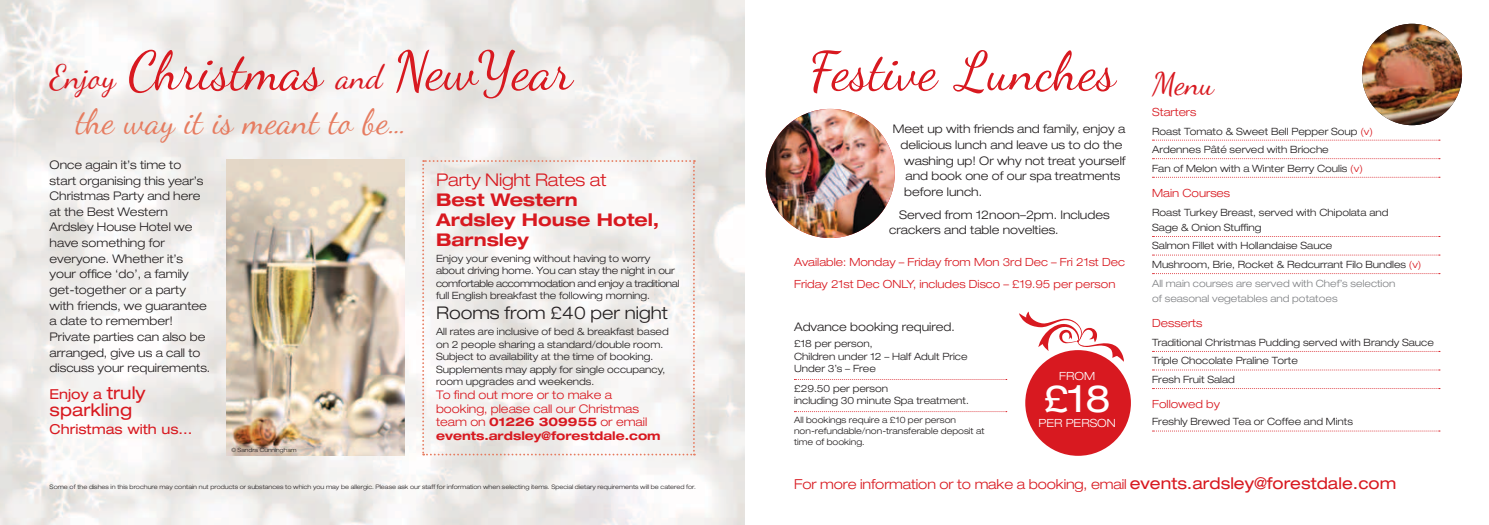
<style>
.page{position:relative;width:1489px;height:525px;background:#fff}
.page>*{position:absolute;margin:0;border:0;box-sizing:border-box;transform-origin:0 0}
.t1{font:53.75px "Dancing Script OT";color:#d81920}
.t2{font:expanded 37.5px "Helvetica Neue";color:#fff}
.t3{font:35px "Dancing Script OT";color:#e67c60}
.t4{font:31.25px "Dancing Script OT";color:#d81920}
.t5{font:700 expanded 17.5px/20px "Helvetica Neue";color:#d81920}
.t6{font:300 expanded 17.5px "Helvetica Neue";color:#231f20}
.t7{font:300 expanded 17.5px "Helvetica Neue";letter-spacing:-.01em;color:#d81920}
.t8{font:expanded 17.5px "Helvetica Neue";color:#d81920}
.t9{font:300 expanded 13.75px "Helvetica Neue";letter-spacing:-.01em;color:#d81920}
.t10{font:expanded 13.75px "Helvetica Neue";color:#d81920}
.t11{font:300 expanded 11.88px/15.6px "Helvetica Neue";color:#231f20}
.t12{font:300 expanded 11.88px/13.8px "Helvetica Neue";color:#d81920}
.t13{font:300 expanded 11.25px/22.8px "Helvetica Neue";color:#d81920}
.t14{font:300 expanded 11.25px "Helvetica Neue";color:#fff}
.t15{font:300 expanded 10px/12.5px "Helvetica Neue";color:#231f20}
.t16{font:300 expanded 10px "Helvetica Neue";color:#808285}
.t17{font:300 expanded 8.75px/11.2px "Helvetica Neue";color:#231f20}
.t18{font:300 expanded 6.12px "Helvetica Neue";color:#231f20}
.t19{font:300 expanded 5.75px "Helvetica Neue";color:#231f20}
.s1{font-size:33.75px}
.s2{font-size:17.5px}
.s3{font-weight:700}
.s4{color:#d81920}
.s5{color:#808285}
.s6{font-weight:400;font-size:16.25px}
</style>
<div class="page">
<img style="left:0;top:0;width:744px;height:524px">
<img style="left:227px;top:159px;width:177px;height:296px">
<svg style="left:422px;top:160px;width:273px;height:295px"></svg>
<img style="left:765px;top:109px;width:129px;height:129px;border-radius:64px">
<svg style="left:794px;top:379px;width:212px;height:1px"></svg>
<svg style="left:794px;top:411px;width:212px;height:1px"></svg>
<svg style="left:1019px;top:311px;width:104px;height:50px"></svg>
<div style="left:1025px;top:350px;width:105px;height:105px;background:#d81920;border-radius:50%"></div>
<svg style="left:1152px;top:140px;width:287px;height:1px"></svg>
<svg style="left:1152px;top:158px;width:287px;height:1px"></svg>
<svg style="left:1152px;top:177px;width:287px;height:1px"></svg>
<svg style="left:1152px;top:236px;width:287px;height:1px"></svg>
<svg style="left:1152px;top:254px;width:287px;height:1px"></svg>
<svg style="left:1152px;top:273px;width:287px;height:1px"></svg>
<svg style="left:1152px;top:351px;width:287px;height:1px"></svg>
<svg style="left:1152px;top:369px;width:287px;height:1px"></svg>
<svg style="left:1152px;top:388px;width:287px;height:1px"></svg>
<svg style="left:1152px;top:430px;width:287px;height:1px"></svg>
<img style="left:1362px;top:24px;width:99px;height:101px">
<h1 class="t1" style="left:50px;top:39px;width:525px"><span class="s1">Enjoy</span> Christmas <span class="s1">and</span> NewYear</h1>
<h3 class="t3" style="left:77px;top:100px;width:330px">the way it is meant to be…</h3>
<p class="t11" style="left:50px;top:157px;width:162px">Once again it’s time to start organising this year’s<br>Christmas Party and here at the Best Western<br>Ardsley House Hotel we have something for everyone. Whether it’s your office ‘do’, a family get-together or a party with friends, we guarantee a date to remember!<br>Private parties can also be arranged, give us a call to discuss your requirements.</p>
<h3 class="t10" style="left:50px;top:385px;width:97px">Enjoy a <span class="s2">truly</span></h3>
<h3 class="t8" style="left:50px;top:399px;width:84px">sparkling</h3>
<h3 class="t10" style="left:50px;top:420px;width:144px">Christmas with us...</h3>
<p class="t19" style="left:231px;top:446px;width:67px">© Sandra Cunningham</p>
<p class="t18" style="left:50px;top:483px;width:647px">Some of the dishes in this brochure may contain nut products or substances to which you may be allergic. Please ask our staff for information when selecting items. Special dietary requirements will be catered for.</p>
<h3 class="t7" style="left:436px;top:169px;width:172px">Party Night Rates at</h3>
<h3 class="t5" style="left:436px;top:189px;width:225px">Best Western<br>Ardsley House Hotel,<br>Barnsley</h3>
<p class="t15" style="left:436px;top:252px;width:245px">Enjoy your evening without having to worry about driving home. You can stay the night in our comfortable accommodation and enjoy a traditional full English breakfast the following morning.</p>
<h3 class="t6" style="left:436px;top:302px;width:233px">Rooms from £40 per night</h3>
<p class="t15" style="left:436px;top:325px;width:234px">All rates are inclusive of bed &amp; breakfast based on 2 people sharing a standard/double room.<br>Subject to availability at the time of booking.<br>Supplements may apply for single occupancy, room upgrades and weekends.</p>
<p class="t12" style="left:436px;top:387px;width:226px">To find out more or to make a booking, please call our Christmas team on <span class="s3">01226 309955</span> or email <span class="s3">events.ardsley@forestdale.com</span></p>
<h1 class="t1" style="left:810px;top:39px;width:308px">Festive Lunches</h1>
<p class="t11" style="left:892px;top:121px;width:234px">Meet up with friends and family, enjoy a</p>
<p class="t11" style="left:900px;top:137px;width:223px">delicious lunch and leave us to do the</p>
<p class="t11" style="left:904px;top:152px;width:223px">washing up! Or why not treat yourself</p>
<p class="t11" style="left:905px;top:168px;width:216px">and book one of our spa treatments</p>
<p class="t11" style="left:904px;top:184px;width:79px">before lunch.</p>
<p class="t11" style="left:889px;top:206px;width:222px;text-indent:10px">Served from 12noon–2pm. Includes crackers and table novelties.</p>
<p class="t13" style="left:794px;top:250px;width:332px">Available: Monday – Friday from Mon 3rd Dec – Fri 21st Dec<br>Friday 21st Dec ONLY, includes Disco – £19.95 per person</p>
<p class="t11" style="left:794px;top:318px;width:162px">Advance booking required.</p>
<p class="t15" style="left:794px;top:337px;width:175px">£18 per person,<br>Children under 12 – Half Adult Price<br>Under 3’s – Free</p>
<p class="t15" style="left:794px;top:381px;width:176px">£29.50 per person<br>including 30 minute Spa treatment.</p>
<p class="t17" style="left:794px;top:413px;width:192px">All bookings require a £10 per person non-refundable/non-transferable deposit at time of booking.</p>
<p class="t14" style="left:1059px;top:369px;width:37px">FROM</p>
<h2 class="t2" style="left:1043px;top:376px;width:68px">£18</h2>
<p class="t14" style="left:1038px;top:416px;width:79px">PER PERSON</p>
<h3 class="t4" style="left:1152px;top:65px;width:64px">Menu</h3>
<p class="t13" style="left:1152px;top:100px;width:46px">Starters</p>
<p class="t15" style="left:1152px;top:121px;width:222px;line-height:18.5px">Roast Tomato &amp; Sweet Bell Pepper Soup <span class="s4">(v)<br></span>Ardennes Pâté served with Brioche<br>Fan of Melon with a Winter Berry Coulis <span class="s4">(v)</span></p>
<p class="t13" style="left:1152px;top:182px;width:79px">Main Courses</p>
<p class="t15" style="left:1152px;top:204px;width:238px;line-height:15px">Roast Turkey Breast, served with Chipolata and<br>Sage &amp; Onion Stuffing</p>
<p class="t15" style="left:1152px;top:236px;width:271px;line-height:18.5px">Salmon Fillet with Hollandaise Sauce<br>Mushroom, Brie, Rocket &amp; Redcurrant Filo Bundles <span class="s4">(v)<br></span><span class="s5">All main courses are served with Chef’s selection</span></p>
<p class="t16" style="left:1152px;top:292px;width:187px">of seasonal vegetables and potatoes</p>
<p class="t13" style="left:1152px;top:311px;width:52px">Desserts</p>
<p class="t15" style="left:1152px;top:332px;width:283px;line-height:18.5px">Traditional Christmas Pudding served with Brandy Sauce<br>Triple Chocolate Praline Torte<br>Fresh Fruit Salad</p>
<p class="t13" style="left:1152px;top:392px;width:69px">Followed by</p>
<p class="t15" style="left:1152px;top:415px;width:202px">Freshly Brewed Tea or Coffee and Mints</p>
<h3 class="t9" style="left:794px;top:475px;width:603px">For more information or to make a booking, email <span class="s6">events.ardsley@forestdale.com</span></h3>
</div>
